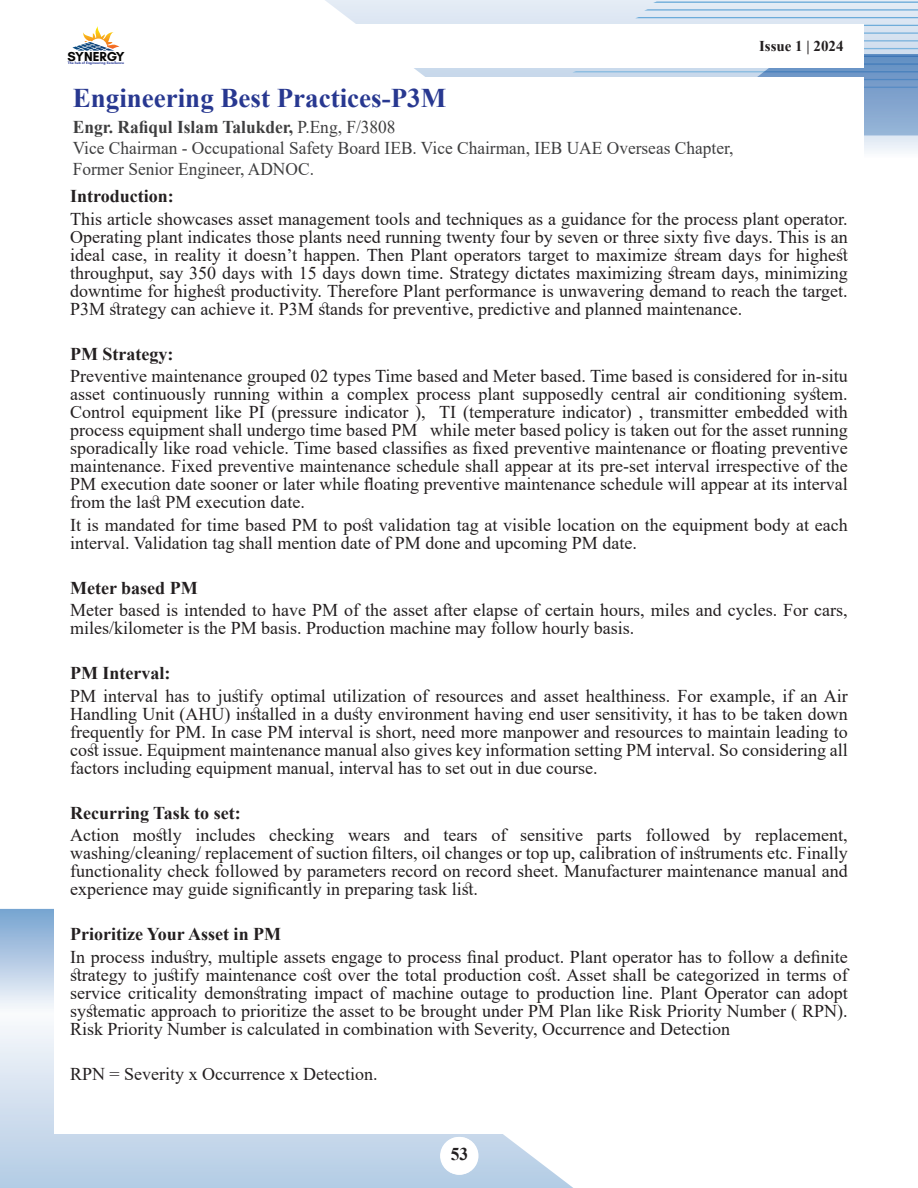
<style>
.page{position:relative;width:918px;height:1188px;background:#fff}
.page>*{position:absolute;margin:0;border:0;box-sizing:border-box;transform-origin:0 0}
.t1{font:700 27px "Times New Roman";color:#283890}
.t2{font:18px/18px "Times New Roman";color:#231f20;text-align:justify}
.t3{font:18px/21px "Times New Roman";color:#3e3e3f}
.t4{font:700 18px "Times New Roman";color:#231f20}
.t5{font:700 15px "Times New Roman";color:#231f20}
.t6{font:700 13.2px "Glacial Indifference";color:#050504}
.t7{font:700 3.6px "Glacial Indifference";color:#293b96}
.s1{font-weight:700}
</style>
<div class="page">
<svg style="left:325px;top:0;width:593px;height:77px;background:#dfe8f3"></svg>
<svg style="left:653px;top:2px;width:265px;height:1px"></svg>
<svg style="left:644px;top:9px;width:274px;height:2px"></svg>
<svg style="left:635px;top:17px;width:283px;height:1px"></svg>
<svg style="left:864px;top:25px;width:54px;height:1px"></svg>
<svg style="left:864px;top:32px;width:54px;height:2px"></svg>
<svg style="left:864px;top:40px;width:54px;height:1px"></svg>
<svg style="left:555px;top:48px;width:363px;height:104px;background:#99b7d8"></svg>
<svg style="left:0;top:1028px;width:573px;height:160px;background:#c5d7ea"></svg>
<svg style="left:0;top:909px;width:54px;height:119px"></svg>
<div style="left:54px;top:78px;width:810px;height:1056px;background:#fff"></div>
<div style="left:54px;top:25px;width:810px;height:43px;background:#fff"></div>
<svg style="left:72px;top:26px;width:48px;height:25px"></svg>
<svg style="left:440px;top:1137px;width:38px;height:38px"></svg>
<div style="left:441px;top:1137px;width:37px;height:38px;background:#fff;border-radius:50%"></div>
<p class="t6" style="left:67px;top:48px;width:59px">SYNERGY</p>
<p class="t7" style="left:68px;top:61px;width:58px">The hub of Engineering Excellence</p>
<p class="t5" style="left:759px;top:35px;width:86px">Issue 1 | 2024</p>
<h1 class="t1" style="left:73px;top:78px;width:375px">Engineering Best Practices-P3M</h1>
<p class="t3" style="left:73px;top:116px;width:662px"><span class="s1">Engr. Rafiqul Islam Talukder,</span> P.Eng, F/3808<br>Vice Chairman - Occupational Safety Board IEB. Vice Chairman, IEB UAE Overseas Chapter,<br>Former Senior Engineer, ADNOC.</p>
<p class="t4" style="left:70px;top:183px;width:105px">Introduction:</p>
<p class="t2" style="left:70px;top:209px;width:779px">This article showcases asset management tools and techniques as a guidance for the process plant operator.<br>Operating plant indicates those plants need running twenty four by seven or three sixty five days. This is an ideal case, in reality it doesn’t happen. Then Plant operators target to maximize stream days for highest throughput, say 350 days with 15 days down time. Strategy dictates maximizing stream days, minimizing downtime for highest productivity. Therefore Plant performance is unwavering demand to reach the target.<br>P3M strategy can achieve it. P3M stands for preventive, predictive and planned maintenance.</p>
<p class="t4" style="left:70px;top:341px;width:105px">PM Strategy:</p>
<p class="t2" style="left:70px;top:367px;width:779px">Preventive maintenance grouped 02 types Time based and Meter based. Time based is considered for in-situ asset continuously running within a complex process plant supposedly central air conditioning system.<br>Control equipment like PI (pressure indicator ), TI (temperature indicator) , transmitter embedded with process equipment shall undergo time based PM while meter based policy is taken out for the asset running sporadically like road vehicle. Time based classifies as fixed preventive maintenance or floating preventive maintenance. Fixed preventive maintenance schedule shall appear at its pre-set interval irrespective of the PM execution date sooner or later while floating preventive maintenance schedule will appear at its interval from the last PM execution date.</p>
<p class="t2" style="left:70px;top:515px;width:779px">It is mandated for time based PM to post validation tag at visible location on the equipment body at each interval. Validation tag shall mention date of PM done and upcoming PM date.</p>
<p class="t4" style="left:70px;top:575px;width:129px">Meter based PM</p>
<p class="t2" style="left:70px;top:601px;width:779px">Meter based is intended to have PM of the asset after elapse of certain hours, miles and cycles. For cars, miles/kilometer is the PM basis. Production machine may follow hourly basis.</p>
<p class="t4" style="left:70px;top:660px;width:102px">PM Interval:</p>
<p class="t2" style="left:70px;top:686px;width:779px">PM interval has to justify optimal utilization of resources and asset healthiness. For example, if an Air Handling Unit (AHU) installed in a dusty environment having end user sensitivity, it has to be taken down frequently for PM. In case PM interval is short, need more manpower and resources to maintain leading to cost issue. Equipment maintenance manual also gives key information setting PM interval. So considering all factors including equipment manual, interval has to set out in due course.</p>
<p class="t4" style="left:70px;top:800px;width:172px">Recurring Task to set:</p>
<p class="t2" style="left:70px;top:826px;width:779px">Action mostly includes checking wears and tears of sensitive parts followed by replacement, washing/cleaning/ replacement of suction filters, oil changes or top up, calibration of instruments etc. Finally functionality check followed by parameters record on record sheet. Manufacturer maintenance manual and experience may guide significantly in preparing task list.</p>
<p class="t4" style="left:70px;top:921px;width:213px">Prioritize Your Asset in PM</p>
<p class="t2" style="left:70px;top:947px;width:779px">In process industry, multiple assets engage to process final product. Plant operator has to follow a definite strategy to justify maintenance cost over the total production cost. Asset shall be categorized in terms of service criticality demonstrating impact of machine outage to production line. Plant Operator can adopt systematic approach to prioritize the asset to be brought under PM Plan like Risk Priority Number ( RPN).<br>Risk Priority Number is calculated in combination with Severity, Occurrence and Detection</p>
<p class="t2" style="left:70px;top:1064px;width:309px">RPN = Severity x Occurrence x Detection.</p>
<p class="t4" style="left:451px;top:1141px;width:19px">53</p>
<p class="t4" style="left:455px;top:1141px;width:10px">1</p>
</div>
